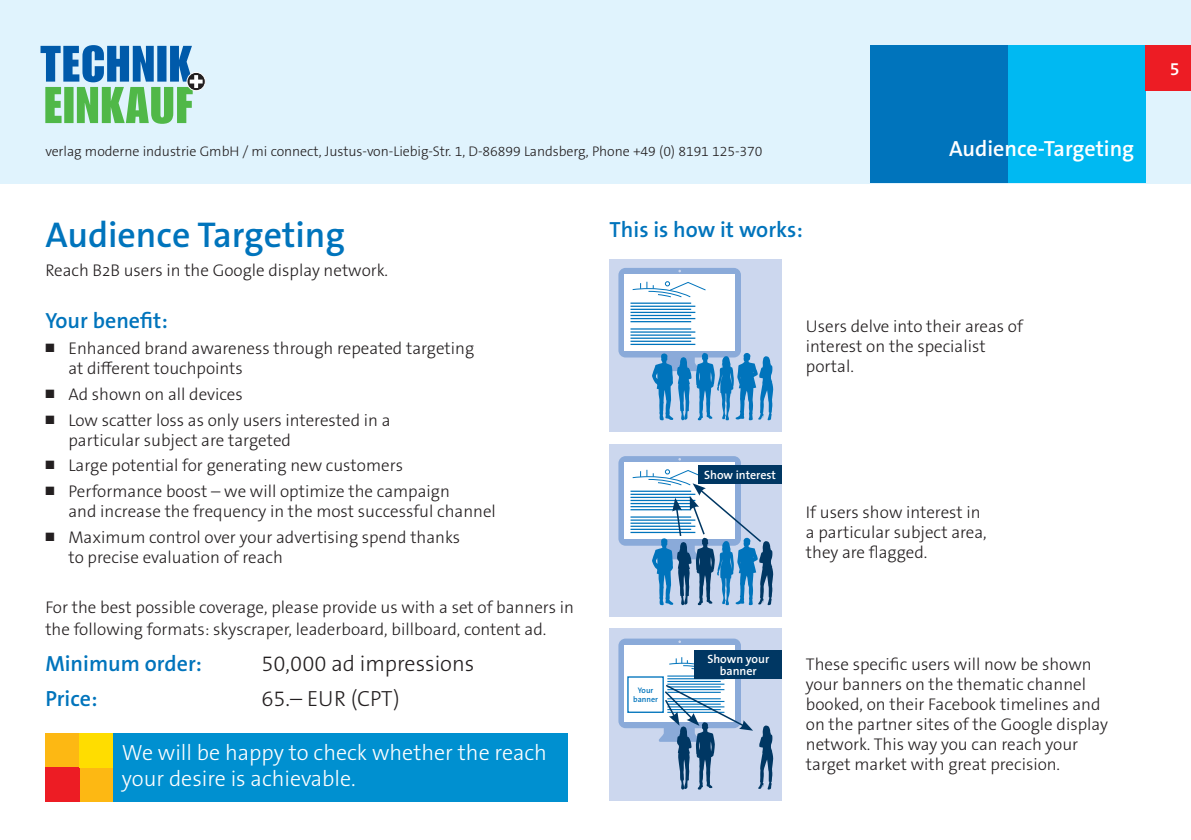
<style>
.page{position:relative;width:1191px;height:840px;background:#fff}
.page>*{position:absolute;margin:0;border:0;box-sizing:border-box;transform-origin:0 0}
.t1{font:600 36px "The Sans Os F";color:#0074bc}
.t2{font:300 22px/26.4px "The Sans Os F";color:#fff}
.t3{font:600 22px "The Sans Os F";color:#0074bc}
.t4{font:300 22px "The Sans Os F";color:#231f20}
.t5{font:600 22px "The Sans Os F";color:#fff}
.t6{font:600 18px "The Sans Os F";color:#fff}
.t7{font:300 17px/20px "The Sans Os F";color:#231f20}
.t8{font:300 14px "The Sans Os F";letter-spacing:-.005em;color:#231f20}
.t9{font:600 12px/12px "The Sans Os F";color:#fff;text-align:center}
.t10{font:600 8px/8.8px "The Sans Os F";color:#0074bc;text-align:center}
</style>
<div class="page">
<div style="left:0;top:0;width:1191px;height:183px;background:#e0f3fd"></div>
<div style="left:1008px;top:45px;width:137px;height:138px;background:#00b9f2"></div>
<div style="left:870px;top:45px;width:138px;height:138px;background:#0074bc"></div>
<div style="left:1145px;top:45px;width:46px;height:46px;background:#ed1c24"></div>
<div style="left:187px;top:72px;width:18px;height:19px;border:1px solid #fff;border-radius:50%"></div>
<svg style="left:40px;top:45px;width:163px;height:79px"></svg>
<div style="left:45px;top:733px;width:68px;height:68px;background:#fdb813"></div>
<div style="left:45px;top:767px;width:34px;height:34px;background:#ed1c24"></div>
<div style="left:79px;top:733px;width:34px;height:34px;background:#fd0"></div>
<div style="left:113px;top:733px;width:455px;height:68px;background:#0090d0"></div>
<div style="left:609px;top:259px;width:173px;height:172px;background:#ccd7ee"></div>
<svg style="left:618px;top:268px;width:155px;height:152px"></svg>
<div style="left:609px;top:444px;width:173px;height:172px;background:#ccd7ee"></div>
<svg style="left:618px;top:456px;width:155px;height:149px"></svg>
<div style="left:698px;top:464px;width:84px;height:19px;background:#003763"></div>
<div style="left:609px;top:627px;width:173px;height:172px;background:#ccd7ee"></div>
<div style="left:694px;top:650px;width:88px;height:28px;background:#003763"></div>
<svg style="left:618px;top:638px;width:155px;height:151px"></svg>
<p class="t8" style="left:45px;top:144px;width:718px">verlag moderne industrie GmbH / mi connect, Justus-von-Liebig-Str. 1, D-86899 Landsberg, Phone +49 (0) 8191 125-370</p>
<h1 class="t1" style="left:45px;top:217px;width:301px">Audience Targeting</h1>
<p class="t7" style="left:45px;top:261px;width:344px">Reach B2B users in the Google display network.</p>
<p class="t3" style="left:609px;top:218px;width:195px">This is how it works:</p>
<p class="t5" style="left:949px;top:138px;width:187px">Audience-Targeting</p>
<p class="t3" style="left:45px;top:310px;width:124px">Your benefit:</p>
<p class="t7" style="left:68px;top:339px;width:407px;text-indent:-23px">■ Enhanced brand awareness through repeated targeting at different touchpoints</p>
<p class="t7" style="left:45px;top:384px;width:199px">■ Ad shown on all devices</p>
<p class="t7" style="left:68px;top:410px;width:324px;text-indent:-23px">■ Low scatter loss as only users interested in a particular subject are targeted</p>
<p class="t7" style="left:45px;top:456px;width:359px">■ Large potential for generating new customers</p>
<p class="t7" style="left:68px;top:481px;width:429px;text-indent:-23px">■ Performance boost – we will optimize the campaign<br>and increase the frequency in the most successful channel</p>
<p class="t7" style="left:68px;top:527px;width:393px;text-indent:-23px">■ Maximum control over your advertising spend thanks to precise evaluation of reach</p>
<p class="t7" style="left:45px;top:596px;width:530px;line-height:22px">For the best possible coverage, please provide us with a set of banners in the following formats: skyscraper, leaderboard, billboard, content ad.</p>
<p class="t3" style="left:45px;top:651px;width:158px">Minimum order:</p>
<p class="t4" style="left:261px;top:651px;width:214px">50,000 ad impressions</p>
<p class="t3" style="left:45px;top:687px;width:54px">Price:</p>
<p class="t4" style="left:261px;top:687px;width:140px">65.– EUR (CPT)</p>
<p class="t2" style="left:122px;top:739px;width:426px">We will be happy to check whether the reach your desire is achievable.</p>
<p class="t10" style="left:633px;top:685px;width:26px">Your banner</p>
<p class="t7" style="left:806px;top:316px;width:219px">Users delve into their areas of interest on the specialist portal.</p>
<p class="t9" style="left:704px;top:469px;width:73px">Show interest</p>
<p class="t7" style="left:806px;top:503px;width:182px">If users show interest in a particular subject area, they are flagged.</p>
<p class="t9" style="left:707px;top:653px;width:63px">Shown your banner</p>
<p class="t7" style="left:806px;top:655px;width:303px">These specific users will now be shown your banners on the thematic channel booked, on their Facebook timelines and on the partner sites of the Google display network. This way you can reach your target market with great precision.</p>
<p class="t6" style="left:1169px;top:60px;width:11px">5</p>
</div>
